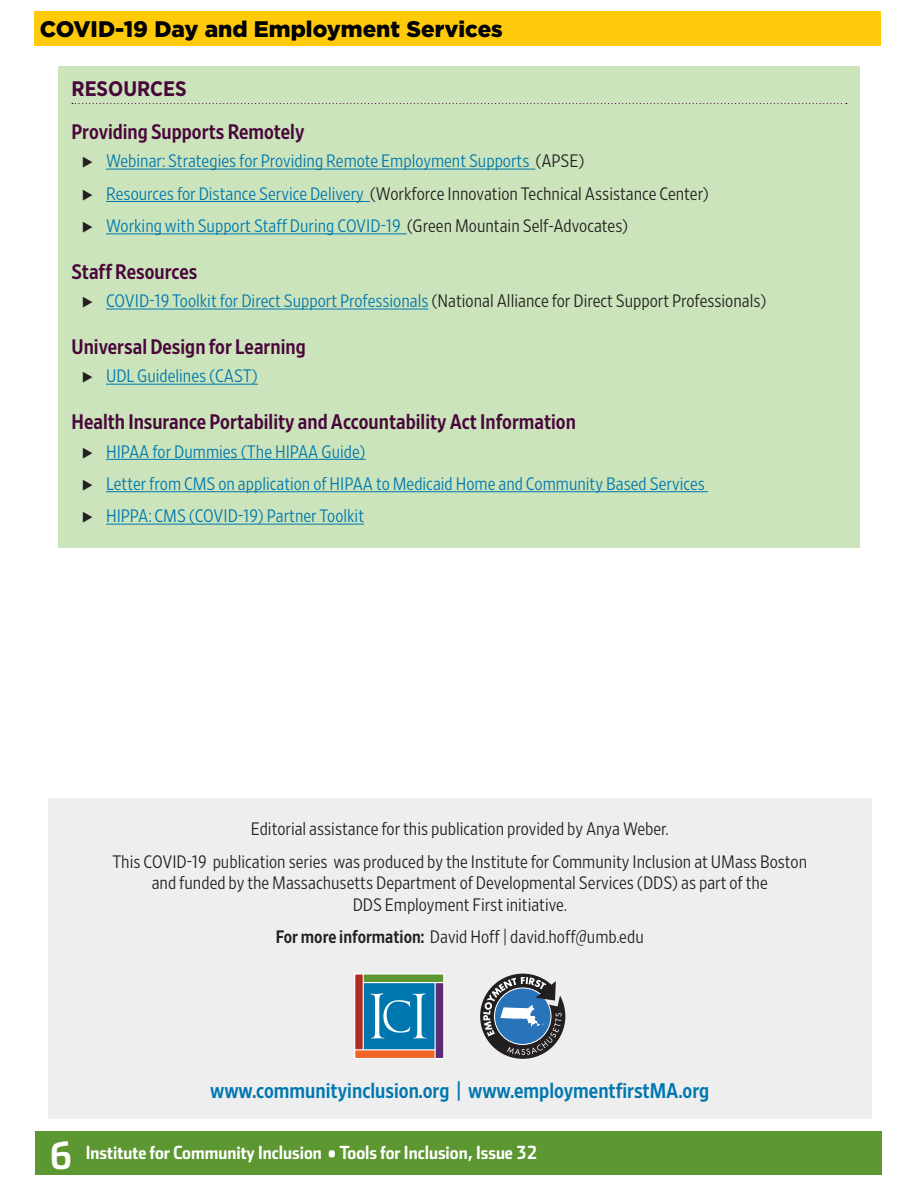
<style>
.page{position:relative;width:918px;height:1188px;background:#fff}
.page>*{position:absolute;margin:0;border:0;box-sizing:border-box;transform-origin:0 0}
.t1{font:37.5px "Stainless Cond Bold Tab";color:#fff}
.t2{font:900 22.5px "Gotham HTF";color:#000}
.t3{font:21.15px "Retina Narrow Med";color:#0077af}
.t4{font:21px "Retina Narrow Med";color:#49063b}
.t5{font:700 21px "Gotham Narrow";color:#49063b}
.t6{font:300 18px/21.6px "Retina Narrow";color:#231f20;text-align:center}
.t7{font:300 18px "Retina Narrow";color:#0077af}
.t8{font:18px "Stainless Cond Bold Tab";color:#fff}
.s1{color:#231f20}
.s2{color:#0077af}
.s3{font-family:"Retina Narrow Med";font-weight:400}
</style>
<div class="page">
<div style="left:35px;top:1132px;width:847px;height:43px;background:#5c9731"></div>
<div style="left:34px;top:11px;width:847px;height:35px;background:#feca0a"></div>
<div style="left:58px;top:66px;width:802px;height:482px;background:#cbe4bb"></div>
<svg style="left:72px;top:103px;width:775px;height:1px"></svg>
<hr style="left:106px;top:169px;width:429px;height:1px;background:#0077af">
<hr style="left:106px;top:201px;width:264px;height:1px;background:#0077af">
<hr style="left:106px;top:233px;width:301px;height:1px;background:#0077af">
<hr style="left:106px;top:309px;width:323px;height:1px;background:#0077af">
<hr style="left:106px;top:384px;width:152px;height:1px;background:#0077af">
<hr style="left:106px;top:459px;width:260px;height:1px;background:#0077af">
<hr style="left:106px;top:491px;width:602px;height:1px;background:#0077af">
<hr style="left:106px;top:524px;width:258px;height:1px;background:#0077af">
<div style="left:48px;top:799px;width:824px;height:320px;background:#eeeeef"></div>
<svg style="left:480px;top:974px;width:85px;height:85px"></svg>
<svg style="left:354px;top:973px;width:90px;height:86px"></svg>
<p class="t2" style="left:40px;top:16px;width:464px">COVID-19 Day and Employment Services</p>
<h2 class="t5" style="left:72px;top:75px;width:117px">RESOURCES</h2>
<h2 class="t4" style="left:72px;top:118px;width:234px">Providing Supports Remotely</h2>
<p class="t7" style="left:106px;top:150px;width:480px">Webinar: Strategies for Providing Remote Employment Supports <span class="s1">(APSE)</span></p>
<p class="t6" style="left:106px;top:182px;width:605px"><span class="s2">Resources for Distance Service Delivery</span> (Workforce Innovation Technical Assistance Center)</p>
<p class="t7" style="left:106px;top:215px;width:524px">Working with Support Staff During COVID-19 <span class="s1">(Green Mountain Self-Advocates)</span></p>
<h2 class="t4" style="left:72px;top:258px;width:127px">Staff Resources</h2>
<p class="t6" style="left:106px;top:290px;width:662px"><span class="s2">COVID-19 Toolkit for Direct Support Professionals</span> (National Alliance for Direct Support Professionals)</p>
<h2 class="t4" style="left:72px;top:333px;width:236px">Universal Design for Learning</h2>
<p class="t7" style="left:106px;top:365px;width:153px">UDL Guidelines (CAST)</p>
<h2 class="t4" style="left:72px;top:408px;width:506px">Health Insurance Portability and Accountability Act Information</h2>
<p class="t7" style="left:106px;top:440px;width:261px">HIPAA for Dummies (The HIPAA Guide)</p>
<p class="t7" style="left:106px;top:473px;width:600px">Letter from CMS on application of HIPAA to Medicaid Home and Community Based Services</p>
<p class="t7" style="left:106px;top:505px;width:260px">HIPPA: CMS (COVID-19) Partner Toolkit</p>
<p class="t6" style="left:251px;top:818px;width:419px">Editorial assistance for this publication provided by Anya Weber.</p>
<p class="t6" style="left:112px;top:850px;width:696px">This COVID-19 publication series was produced by the Institute for Community Inclusion at UMass Boston and funded by the Massachusetts Department of Developmental Services (DDS) as part of the<br>DDS Employment First initiative.</p>
<p class="t6" style="left:276px;top:926px;width:370px"><span class="s3">For more information:</span> David Hoff | david.hoff@umb.edu</p>
<p class="t3" style="left:210px;top:1077px;width:501px">www.communityinclusion.org | www.employmentfirstMA.org</p>
<h1 class="t1" style="left:50px;top:1133px;width:24px">6</h1>
<p class="t8" style="left:86px;top:1141px;width:453px">Institute for Community Inclusion • Tools for Inclusion, Issue 32</p>
</div>
